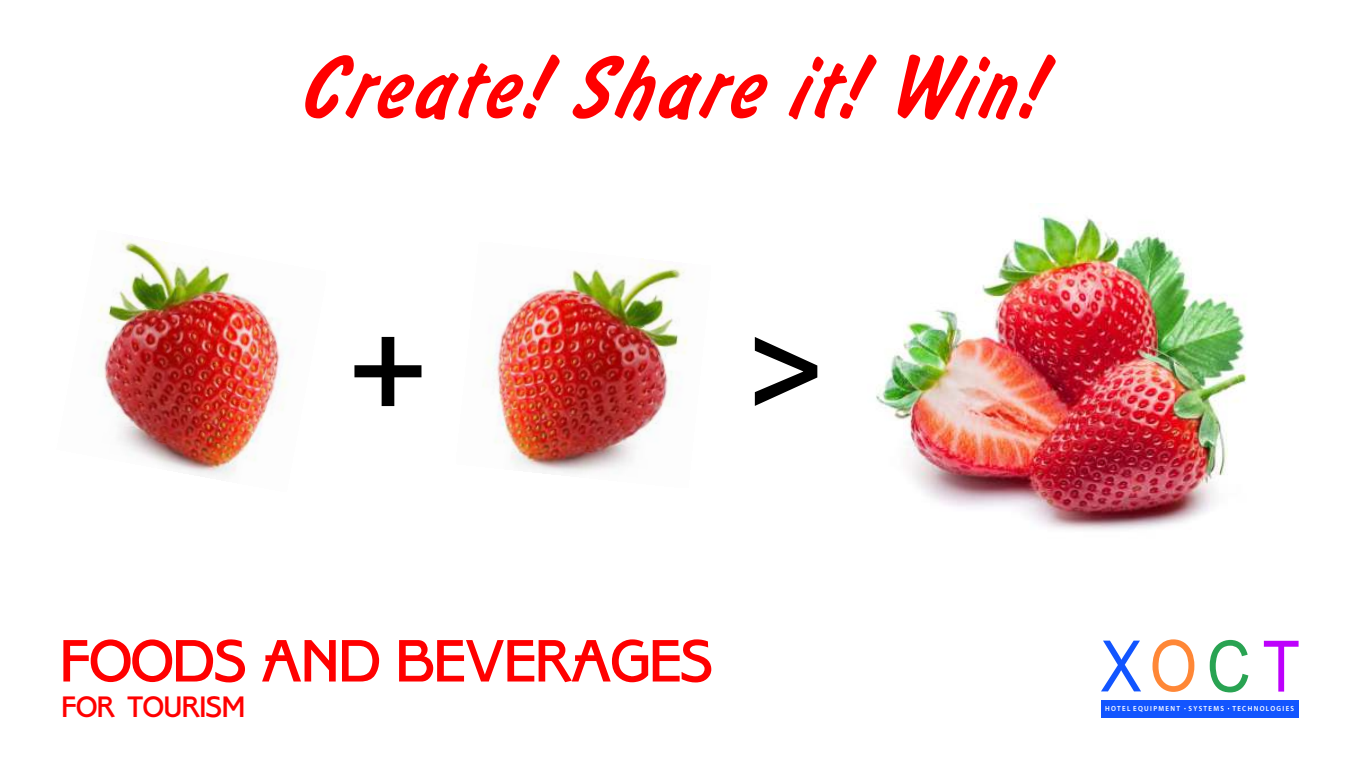
<style>
.page{position:relative;width:1361px;height:766px;background:#fff}
.page>*{position:absolute;margin:0;border:0;box-sizing:border-box;transform-origin:0 0}
.t1{font:700 129.9px "Myriad Pro";color:#000}
.t2{font:italic 600 97.2px "Brush Type";letter-spacing:.055em;color:#f00}
.t3{font:70.95px "Arial";color:#1255ff;scale:.86 1}
.t4{font:68.4px "Ambassadore Type";color:#f00;scale:.91 1}
.t5{font:33.9px "Ambassadore Type";color:#f00;scale:.91 1}
.t6{font:600 7.5px "Myriad Pro";letter-spacing:.195em;color:#fff;scale:.93 1}
.s1{color:#ff8736}
.s2{color:#29a352}
.s3{color:#bd00fc}
</style>
<div class="page">
<div style="left:1101px;top:700px;width:197px;height:17px;background:#1255ff"></div>
<img style="left:483px;top:258px;width:204px;height:215px">
<img style="left:876px;top:214px;width:371px;height:316px">
<img style="left:98px;top:240px;width:188px;height:236px">
<h2 class="t2" style="left:295px;top:54px;width:741px">Create! Share it! Win!</h2>
<h1 class="t1" style="left:349px;top:308px;width:79px">+</h1>
<h1 class="t1" style="left:747px;top:308px;width:79px">&gt;</h1>
<h3 class="t4" style="left:61px;top:638px;width:718px">FOODS AND BEVERAGES</h3>
<h3 class="t5" style="left:62px;top:695px;width:203px">FOR TOURISM</h3>
<h3 class="t3" style="left:1100px;top:639px;width:233px">Х<span class="s1">О</span><span class="s2">С</span><span class="s3">Т</span></h3>
<p class="t6" style="left:1105px;top:705px;width:205px">HOTEL EQUIPMENT SYSTEMS TECHNOLOGIES</p>
</div>
